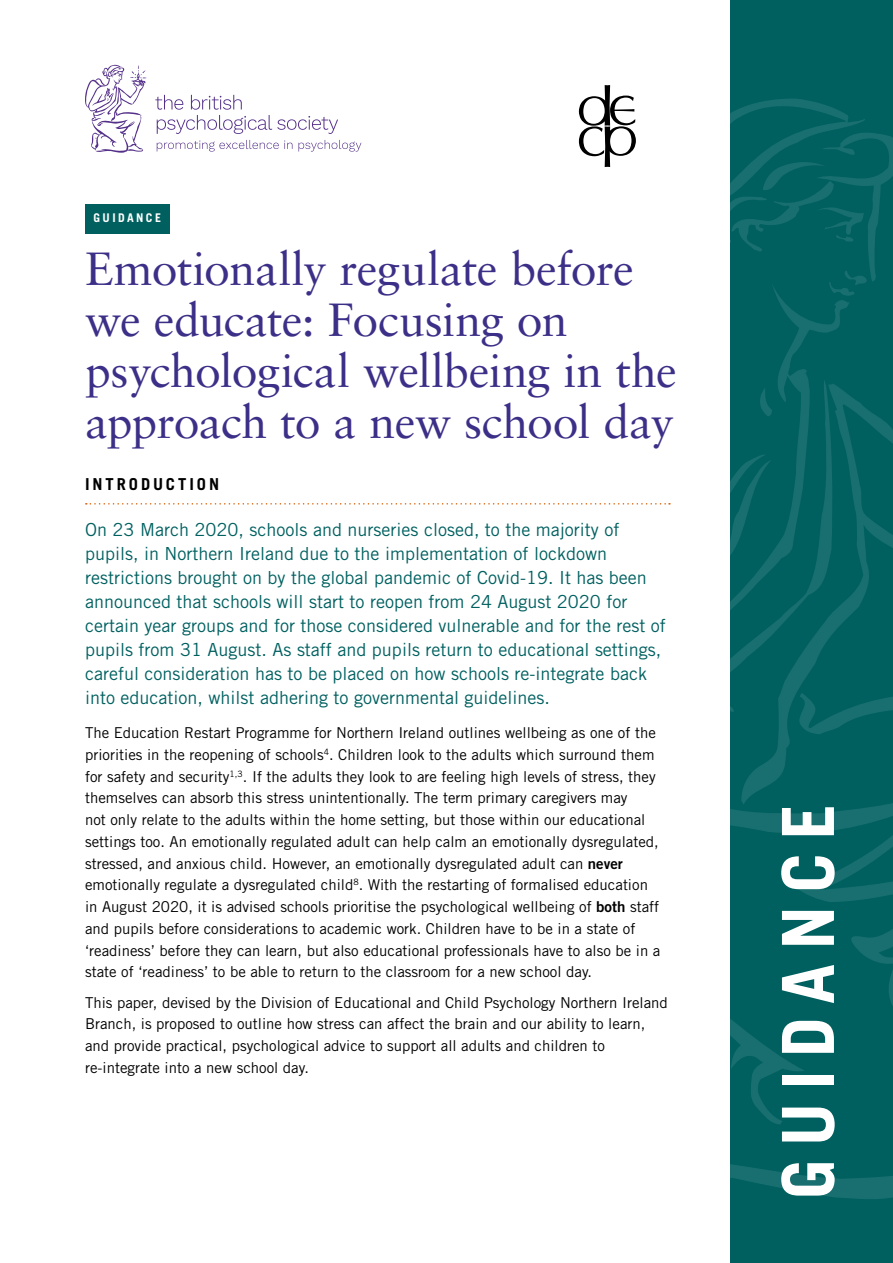
<style>
.page{position:relative;width:893px;height:1263px;background:#006060}
.page>*{position:absolute;margin:0;border:0;box-sizing:border-box;transform-origin:0 0}
.t1{font:700 72px "Trade Gothic LT Std";letter-spacing:.18em;color:#fff}
.t2{font:46.5px/51px "Sabon LT Std";letter-spacing:-.015em;color:#3c2f88}
.t3{font:18px/24px "Trade Gothic LT Std";color:#006060}
.t4{font:700 16.5px "Trade Gothic LT Std";letter-spacing:.175em;color:#000}
.t5{font:15px/21.8px "Trade Gothic LT Std";color:#000}
.t6{font:700 12px "Trade Gothic LT Std";letter-spacing:.2em;color:#fff}
.s1{font-family:"Trade Gothic LT Std Bd 2"}
</style>
<div class="page">
<svg style="left:729px;top:741px;width:164px;height:458px"></svg>
<svg style="left:729px;top:787px;width:164px;height:337px"></svg>
<svg style="left:741px;top:740px;width:152px;height:64px"></svg>
<svg style="left:729px;top:396px;width:164px;height:344px"></svg>
<svg style="left:729px;top:99px;width:164px;height:196px"></svg>
<svg style="left:729px;top:174px;width:121px;height:531px"></svg>
<div style="left:0;top:0;width:729px;height:1263px;background:#fff"></div>
<svg style="left:157px;top:140px;width:135px;height:12px"></svg>
<svg style="left:298px;top:140px;width:63px;height:12px"></svg>
<svg style="left:155px;top:95px;width:183px;height:39px"></svg>
<svg style="left:85px;top:65px;width:61px;height:88px"></svg>
<div style="left:85px;top:204px;width:85px;height:29px;background:#006060"></div>
<svg style="left:86px;top:503px;width:584px;height:2px"></svg>
<svg style="left:579px;top:85px;width:57px;height:82px"></svg>
<p class="t6" style="left:94px;top:210px;width:69px">GUIDANCE</p>
<h2 class="t2" style="left:85px;top:243px;width:593px">Emotionally regulate before we educate: Focusing on psychological wellbeing in the approach to a new school day</h2>
<p class="t4" style="left:85px;top:474px;width:136px">INTRODUCTION</p>
<p class="t3" style="left:85px;top:517px;width:582px">On 23 March 2020, schools and nurseries closed, to the majority of pupils, in Northern Ireland due to the implementation of lockdown restrictions brought on by the global pandemic of Covid-19. It has been announced that schools will start to reopen from 24 August 2020 for certain year groups and for those considered vulnerable and for the rest of pupils from 31 August. As staff and pupils return to educational settings, careful consideration has to be placed on how schools re-integrate back into education, whilst adhering to governmental guidelines.</p>
<p class="t5" style="left:85px;top:722px;width:577px">The Education Restart Programme for Northern Ireland outlines wellbeing as one of the priorities in the reopening of schools<sup>4</sup>. Children look to the adults which surround them for safety and security<sup>1,3</sup>. If the adults they look to are feeling high levels of stress, they themselves can absorb this stress unintentionally. The term primary caregivers may<br>not only relate to the adults within the home setting, but those within our educational settings too. An emotionally regulated adult can help calm an emotionally dysregulated, stressed, and anxious child. However, an emotionally dysregulated adult can <span class="s1">never </span>emotionally regulate a dysregulated child<sup>8</sup>. With the restarting of formalised education in August 2020, it is advised schools prioritise the psychological wellbeing of <span class="s1">both</span> staff and pupils before considerations to academic work. Children have to be in a state of ‘readiness’ before they can learn, but also educational professionals have to also be in a state of ‘readiness’ to be able to return to the classroom for a new school day.</p>
<p class="t5" style="left:85px;top:991px;width:584px">This paper, devised by the Division of Educational and Child Psychology Northern Ireland Branch, is proposed to outline how stress can affect the brain and our ability to learn, and provide practical, psychological advice to support all adults and children to re-integrate into a new school day.</p>
<h1 class="t1" style="left:764px;top:1199px;width:397px;rotate:-90deg">GUIDANCE</h1>
</div>
